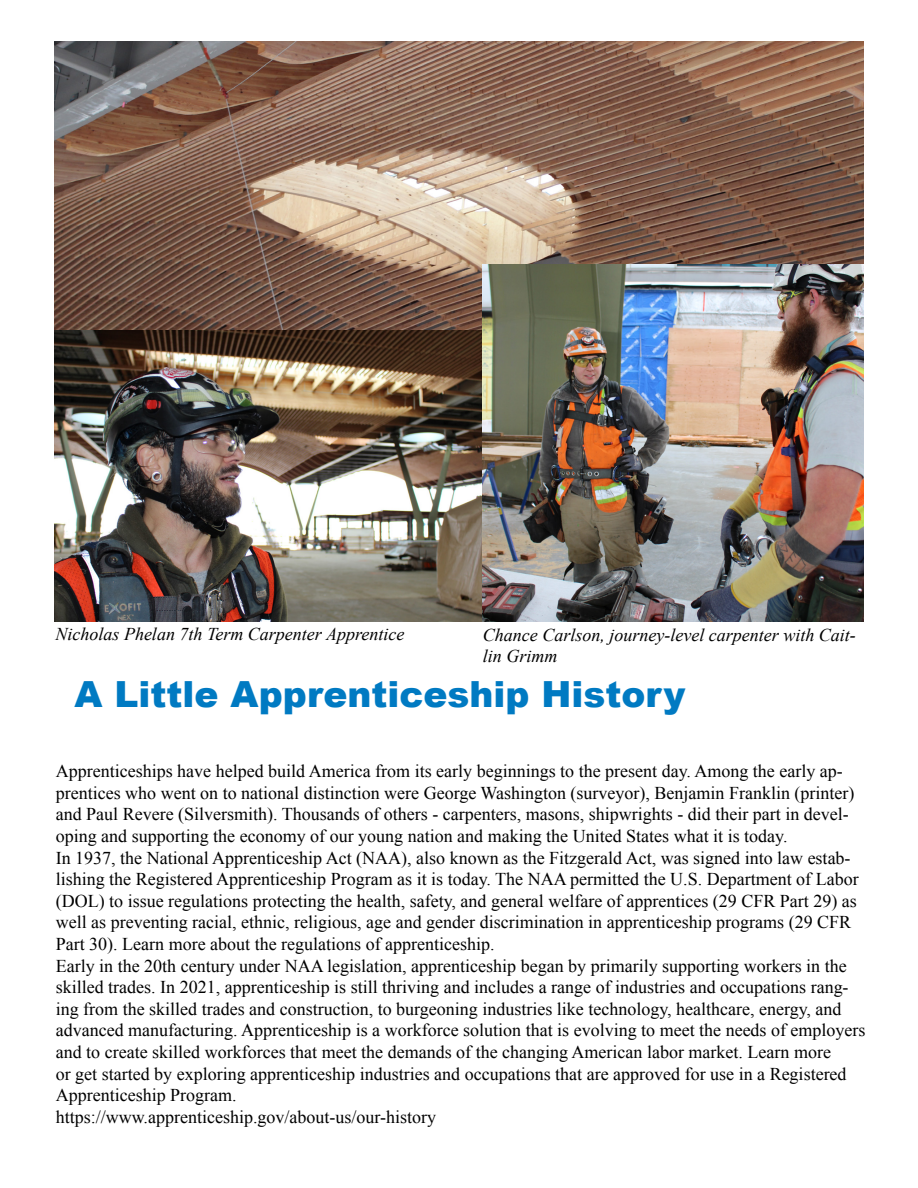
<style>
.page{position:relative;width:918px;height:1188px;background:#fff}
.page>*{position:absolute;margin:0;border:0;box-sizing:border-box;transform-origin:0 0}
.t1{font:900 36px "Arial";color:#007ac2}
.t2{font:18px/21.6px "Times New Roman";color:#000}
.t3{font:italic 18px/21.6px "Times New Roman";color:#000}
</style>
<div class="page">
<img style="left:54px;top:330px;width:429px;height:291px">
<img style="left:54px;top:42px;width:810px;height:288px">
<img style="left:483px;top:264px;width:381px;height:357px">
<p class="t3" style="left:56px;top:623px;width:350px">Nicholas Phelan 7th Term Carpenter Apprentice</p>
<p class="t3" style="left:483px;top:623px;width:374px">Chance Carlson, journey-level carpenter with Cait&shy;lin Grimm</p>
<h1 class="t1" style="left:74px;top:668px;width:613px">A Little Apprenticeship History</h1>
<p class="t2" style="left:56px;top:760px;width:811px">Apprenticeships have helped build America from its early beginnings to the present day. Among the early ap&shy;prentices who went on to national distinction were George Washington (surveyor), Benjamin Franklin (printer) and Paul Revere (Silversmith). Thousands of others - carpenters, masons, shipwrights - did their part in devel&shy;oping and supporting the economy of our young nation and making the United States what it is today.<br>In 1937, the National Apprenticeship Act (NAA), also known as the Fitzgerald Act, was signed into law estab&shy;lishing the Registered Apprenticeship Program as it is today. The NAA permitted the U.S. Department of Labor (DOL) to issue regulations protecting the health, safety, and general welfare of apprentices (29 CFR Part 29) as well as preventing racial, ethnic, religious, age and gender discrimination in apprenticeship programs (29 CFR Part 30). Learn more about the regulations of apprenticeship.<br>Early in the 20th century under NAA legislation, apprenticeship began by primarily supporting workers in the skilled trades. In 2021, apprenticeship is still thriving and includes a range of industries and occupations rang&shy;ing from the skilled trades and construction, to burgeoning industries like technology, healthcare, energy, and advanced manufacturing. Apprenticeship is a workforce solution that is evolving to meet the needs of employers and to create skilled workforces that meet the demands of the changing American labor market. Learn more<br>or get started by exploring apprenticeship industries and occupations that are approved for use in a Registered Apprenticeship Program.<br>https://www.apprenticeship.gov/about-us/our-history</p>
</div>
